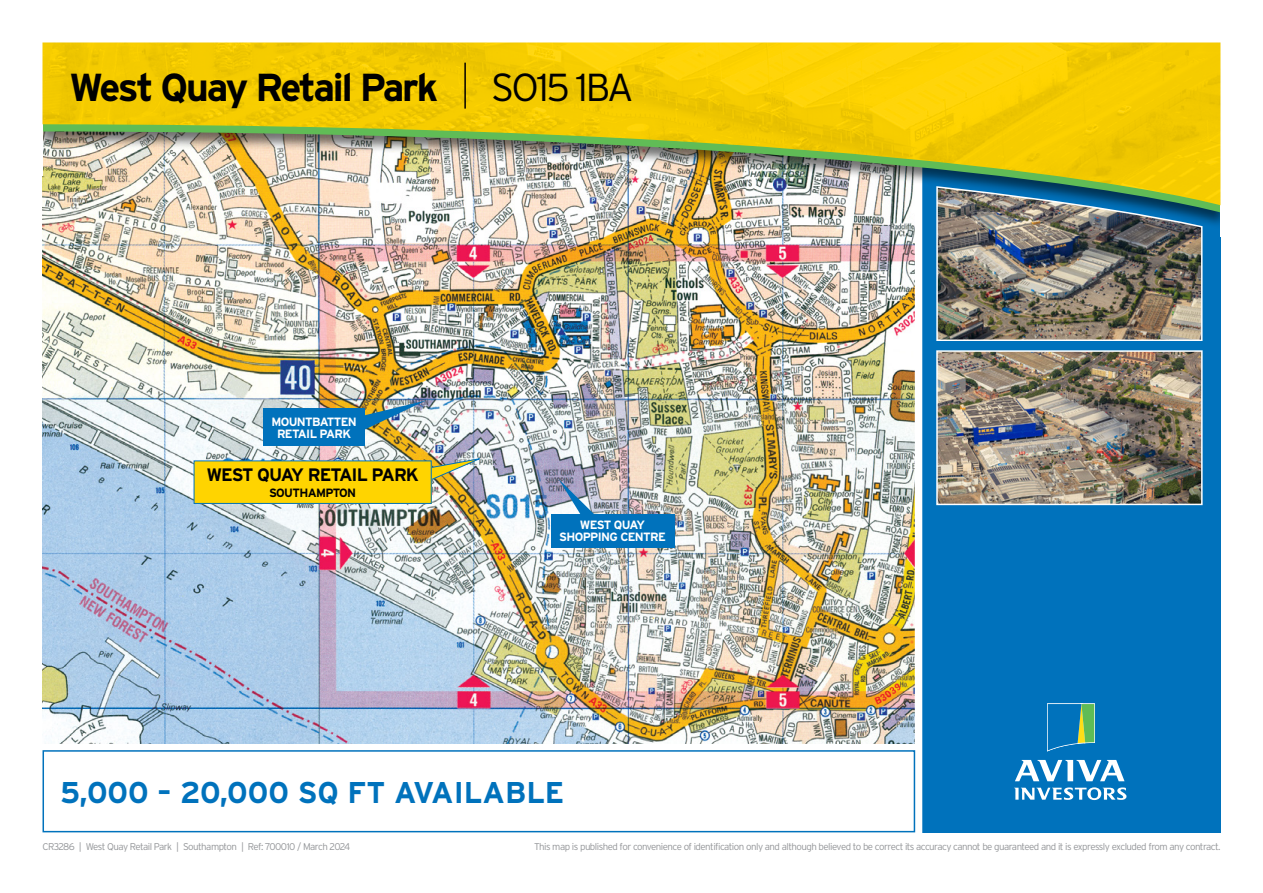
<style>
.page{position:relative;width:1263px;height:893px;background:#fff}
.page>*{position:absolute;margin:0;border:0;box-sizing:border-box;transform-origin:0 0}
.t1{font:700 39px "Interstate";letter-spacing:-.065em;color:#000}
.t2{font:300 39px "Interstate";letter-spacing:-.06em;color:#000}
.t3{font:700 30px "Interstate";color:#0072bc}
.t4{font:700 18px "Interstate";letter-spacing:-.055em;color:#000}
.t5{font:700 12px/12px "Interstate";letter-spacing:-.055em;color:#fff;text-align:center}
.t6{font:700 12px "Interstate";letter-spacing:-.055em;color:#000}
.t7{font:300 9.75px "Interstate";letter-spacing:-.055em;color:#939598}
</style>
<div class="page">
<img style="left:43px;top:229px;width:872px;height:514px">
<div style="left:918px;top:44px;width:302px;height:788px;background:#0072bc"></div>
<svg style="left:1014px;top:787px;width:112px;height:13px"></svg>
<svg style="left:1015px;top:760px;width:109px;height:21px"></svg>
<svg style="left:1047px;top:703px;width:48px;height:49px"></svg>
<div style="left:915px;top:162px;width:7px;height:697px;background:#fff"></div>
<div style="left:33px;top:83px;width:1197px;height:146px;background:#000;opacity:.55"></div>
<img style="left:43px;top:205px;width:1177px;height:7px">
<div style="left:1220px;top:0;width:43px;height:236px;background:#fff"></div>
<div style="left:0;top:0;width:43px;height:176px;background:#fff"></div>
<div style="left:43px;top:750px;width:872px;height:82px;border:2px solid #0072bc"></div>
<img style="left:939px;top:353px;width:260px;height:149px">
<div style="left:936px;top:350px;width:266px;height:155px;border:2px solid #fff"></div>
<img style="left:935px;top:205px;width:268px;height:136px">
<img style="left:43px;top:43px;width:1177px;height:162px">
<img style="left:382px;top:457px;width:104px;height:36px">
<div style="left:194px;top:461px;width:237px;height:42px;background:#ffd400"></div>
<div style="left:194px;top:460px;width:238px;height:44px;border:1px solid #0072bc"></div>
<img style="left:362px;top:401px;width:64px;height:30px">
<div style="left:263px;top:408px;width:102px;height:37px;background:#0072bc"></div>
<svg style="left:559px;top:479px;width:38px;height:35px"></svg>
<div style="left:551px;top:514px;width:123px;height:33px;background:#0072bc"></div>
<hr style="left:464px;top:63px;width:2px;height:46px;background:#000">
<h1 class="t1" style="left:69px;top:65px;width:371px">West Quay Retail Park</h1>
<h1 class="t2" style="left:491px;top:65px;width:144px">SO15 1BA</h1>
<p class="t5" style="left:271px;top:415px;width:87px">MOUNTBATTEN<br>RETAIL PARK</p>
<h3 class="t4" style="left:206px;top:465px;width:214px">WEST QUAY RETAIL PARK</h3>
<p class="t6" style="left:269px;top:487px;width:89px">SOUTHAMPTON</p>
<p class="t5" style="left:559px;top:519px;width:108px">WEST QUAY<br>SHOPPING CENTRE</p>
<h2 class="t3" style="left:60px;top:775px;width:506px">5,000 – 20,000 SQ FT AVAILABLE</h2>
<p class="t7" style="left:43px;top:841px;width:309px">CR3286 | West Quay Retail Park | Southampton | Ref: 700010 / March 2024</p>
<p class="t7" style="left:534px;top:841px;width:688px">This map is published for convenience of identification only and although believed to be correct its accuracy cannot be guaranteed and it is expressly excluded from any contract.</p>
</div>
